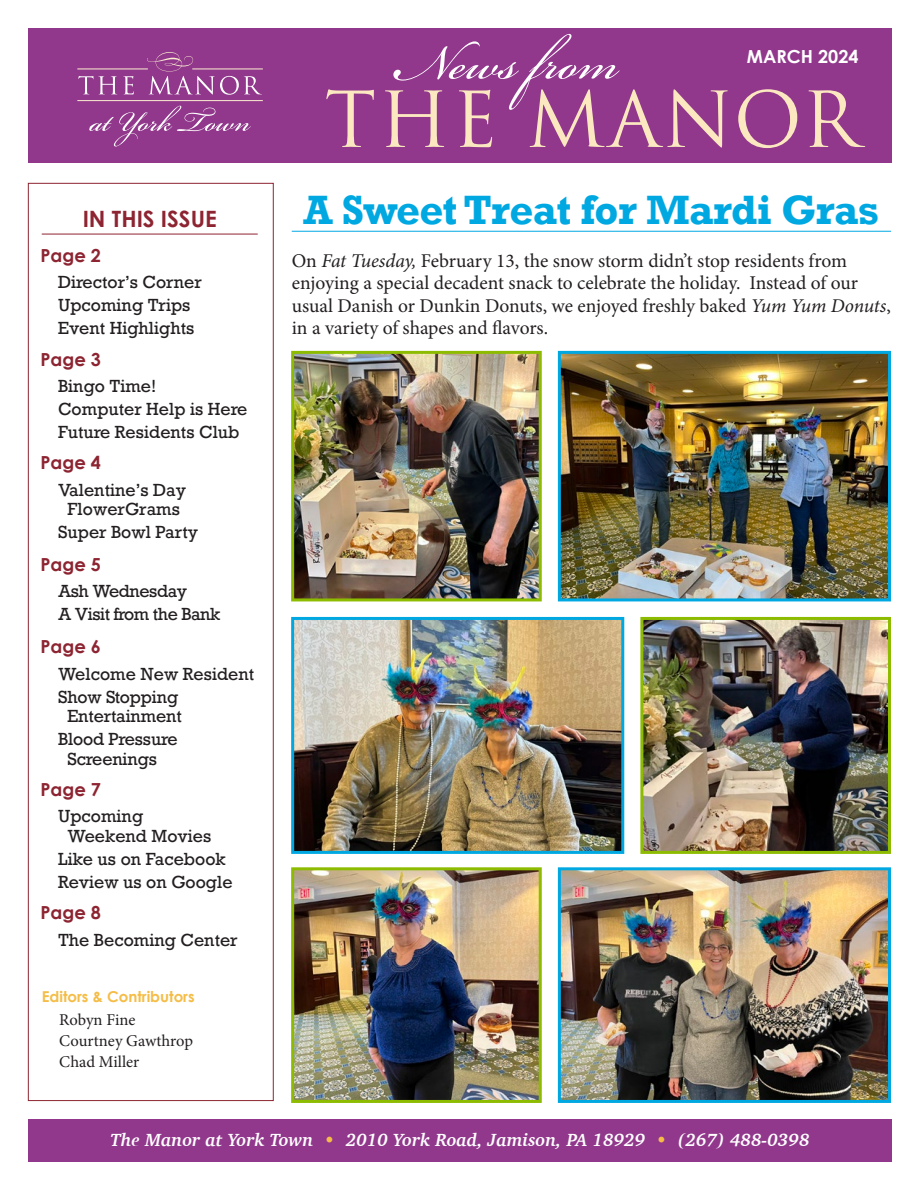
<style>
.page{position:relative;width:918px;height:1188px;background:#fff}
.page>*{position:absolute;margin:0;border:0;box-sizing:border-box;transform-origin:0 0}
.body{font:78px "Bickham Script Pro";color:#fff}
.t1{font:75px "Trajan Pro";letter-spacing:.025em;color:#fbe8c1}
.t2{font:700 42px "Rockwell";letter-spacing:-.015em;color:#00a8e2}
.t3{font:700 22.5px "Century Gothic";color:#8d2431}
.t4{font:19.5px/22.5px "Minion Pro";color:#231f20}
.t5{font:italic 700 18px "Charter";color:#fff}
.subhead{font:700 18px "Century Gothic";color:#8d2431}
.t6{font:700 18px "Century Gothic";color:#fff}
.body-2{font:16.5px/19.5px "Rockwell";color:#231f20;text-align:center}
.bullet_list{font:16.5px "Minion Pro";color:#231f20}
.body-3{font:16.5px "Rockwell";letter-spacing:-.03em;color:#231f20}
.subhead-2{font:700 15px "Century Gothic";color:#f5bd47}
.s1{font-style:italic}
.s2{font-size:19.5px;color:#f5bd47}
</style>
<div class="page">
<div style="left:28px;top:183px;width:246px;height:918px;border:1px solid #8d2431"></div>
<hr style="left:42px;top:234px;width:216px;height:1px;background:#8d2431">
<div style="left:28px;top:28px;width:864px;height:135px;background:#91388c"></div>
<div style="left:28px;top:1119px;width:864px;height:43px;background:#91388c"></div>
<svg style="left:78px;top:76px;width:39px;height:18px"></svg>
<svg style="left:123px;top:76px;width:11px;height:18px"></svg>
<svg style="left:147px;top:52px;width:115px;height:43px"></svg>
<svg style="left:89px;top:106px;width:162px;height:41px"></svg>
<hr style="left:77px;top:100px;width:186px;height:1px;background:#fceed1">
<hr style="left:192px;top:69px;width:71px;height:1px;background:#fceed1">
<hr style="left:77px;top:69px;width:71px;height:1px;background:#fceed1">
<hr style="left:292px;top:231px;width:599px;height:1px;background:#00a8e2">
<img style="left:562px;top:871px;width:325px;height:228px">
<div style="left:558px;top:867px;width:333px;height:236px;border:3px solid #00a8e2"></div>
<img style="left:295px;top:621px;width:325px;height:229px">
<div style="left:291px;top:617px;width:333px;height:237px;border:3px solid #00a8e2"></div>
<img style="left:562px;top:355px;width:325px;height:242px">
<div style="left:558px;top:351px;width:333px;height:250px;border:3px solid #00a8e2"></div>
<img style="left:644px;top:621px;width:243px;height:229px">
<div style="left:640px;top:617px;width:251px;height:237px;border:3px solid #8dbb00"></div>
<img style="left:295px;top:355px;width:243px;height:242px">
<div style="left:291px;top:351px;width:251px;height:250px;border:3px solid #8dbb00"></div>
<img style="left:295px;top:871px;width:243px;height:228px">
<div style="left:291px;top:867px;width:251px;height:236px;border:3px solid #8dbb00"></div>
<p class="t3" style="left:83px;top:205px;width:136px">IN THIS ISSUE</p>
<p class="subhead" style="left:40px;top:244px;width:62px">Page 2</p>
<p class="body-2" style="left:58px;top:273px;width:145px">Director’s Corner</p>
<p class="body-2" style="left:58px;top:296px;width:134px">Upcoming Trips</p>
<p class="body-2" style="left:58px;top:319px;width:138px">Event Highlights</p>
<p class="subhead" style="left:40px;top:348px;width:62px">Page 3</p>
<p class="body-2" style="left:58px;top:376px;width:100px">Bingo Time!</p>
<p class="body-2" style="left:58px;top:400px;width:191px">Computer Help is Here</p>
<p class="body-2" style="left:58px;top:423px;width:183px">Future Residents Club</p>
<p class="subhead" style="left:40px;top:452px;width:62px">Page 4</p>
<p class="body-2" style="left:58px;top:480px;width:130px">Valentine’s Day<br>FlowerGrams</p>
<p class="body-2" style="left:58px;top:523px;width:141px">Super Bowl Party</p>
<p class="subhead" style="left:40px;top:553px;width:62px">Page 5</p>
<p class="body-3" style="left:58px;top:581px;width:131px">Ash Wednesday</p>
<p class="body-3" style="left:58px;top:604px;width:164px">A Visit from the Bank</p>
<p class="subhead" style="left:40px;top:636px;width:62px">Page 6</p>
<p class="body-2" style="left:58px;top:664px;width:198px">Welcome New Resident</p>
<p class="body-2" style="left:58px;top:687px;width:125px">Show Stopping<br>Entertainment</p>
<p class="body-2" style="left:68px;top:730px;width:112px;text-align:left;text-indent:-9px">Blood Pressure<br>Screenings</p>
<p class="subhead" style="left:40px;top:778px;width:62px">Page 7</p>
<p class="body-2" style="left:68px;top:807px;width:145px;text-align:left;text-indent:-9px">Upcoming<br>Weekend Movies</p>
<p class="body-2" style="left:58px;top:850px;width:169px">Like us on Facebook</p>
<p class="body-2" style="left:58px;top:873px;width:176px">Review us on Google</p>
<p class="subhead" style="left:40px;top:902px;width:62px">Page 8</p>
<p class="body-2" style="left:58px;top:930px;width:181px">The Becoming Center</p>
<p class="subhead-2" style="left:42px;top:987px;width:154px">Editors &amp; Contributors</p>
<p class="bullet_list" style="left:59px;top:1009px;width:78px">Robyn Fine</p>
<p class="bullet_list" style="left:59px;top:1030px;width:135px">Courtney Gawthrop</p>
<p class="bullet_list" style="left:59px;top:1051px;width:82px">Chad Miller</p>
<p class="body" style="left:400px;top:6px;width:220px">News from</p>
<p class="t6" style="left:747px;top:45px;width:113px">MARCH 2024</p>
<p class="t1" style="left:324px;top:72px;width:535px">THE MANOR</p>
<p class="t2" style="left:303px;top:185px;width:577px">A Sweet Treat for Mardi Gras</p>
<p class="t4" style="left:292px;top:249px;width:601px">On <span class="s1">Fat Tuesday,</span> February 13, the snow storm didn’t stop residents from enjoying a special decadent snack to celebrate the holiday. Instead of our usual Danish or Dunkin Donuts, we enjoyed freshly baked <span class="s1">Yum Yum Donuts</span>, in a variety of shapes and flavors.</p>
<p class="t5" style="left:110px;top:1124px;width:701px">The Manor at York Town <span class="s2">•</span> 2010 York Road, Jamison, PA 18929 <span class="s2">•</span> (267) 488-0398</p>
</div>
